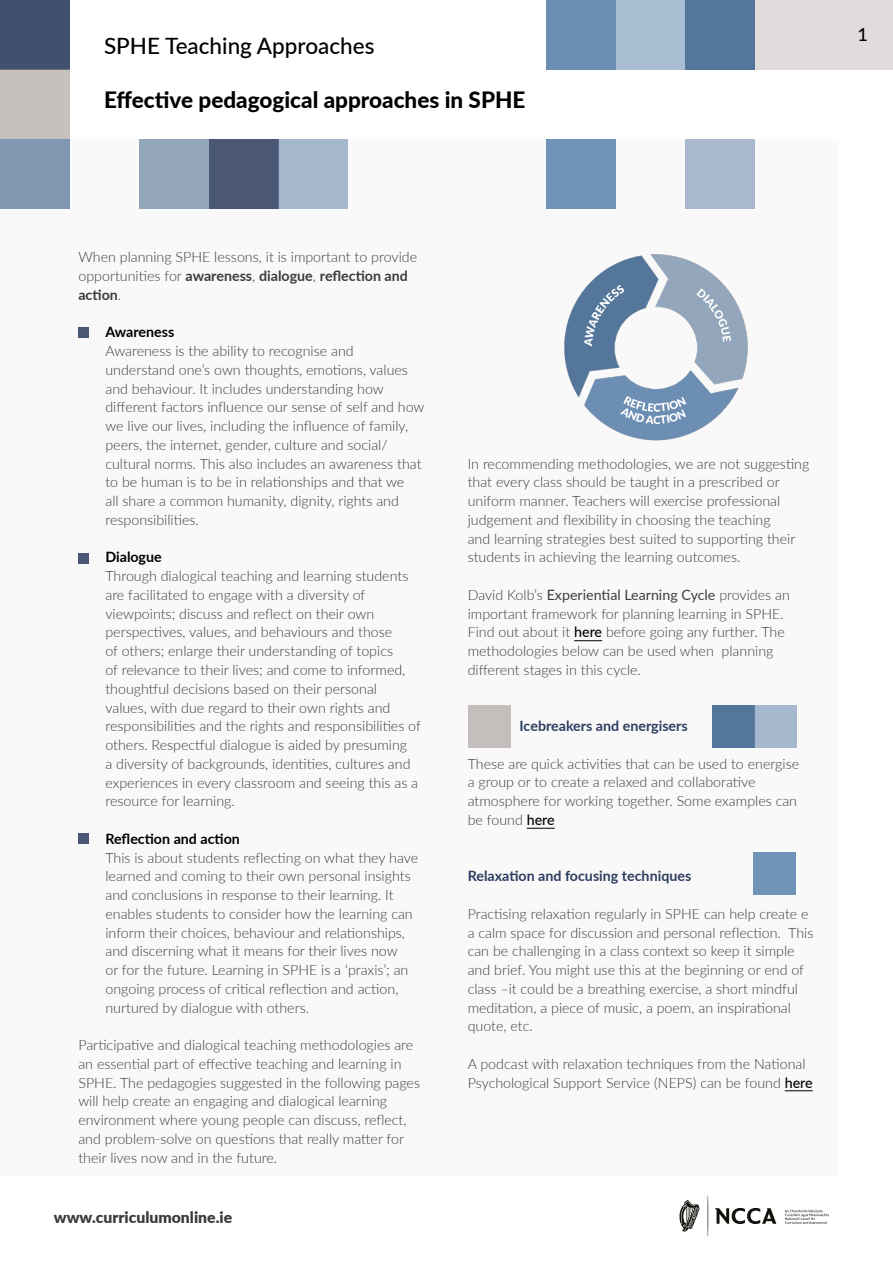
<style>
.page{position:relative;width:893px;height:1263px;background:#fff}
.page>*{position:absolute;margin:0;border:0;box-sizing:border-box;transform-origin:0 0}
.t1{font:800 22.5px "Lato";color:#000}
.t2{font:500 22.5px "Lato";color:#000}
.t3{font:500 18px "Lato";color:#000}
.t4{font:900 15.75px "Lato";color:#3c3c3b}
.t5{font:300 14.25px/18.8px "Lato";color:#3c3c3b}
.t6{font:700 14.25px "Lato";color:#2d3d60}
.t7{font:700 14.25px "Lato";color:#000}
.s1{font-weight:700}
.s2{font-weight:400}
.s3{font-weight:500;color:#000}
</style>
<div class="page">
<div style="left:0;top:139px;width:839px;height:1036px;background:#faf9f9"></div>
<svg style="left:574px;top:640px;width:28px;height:1px"></svg>
<svg style="left:527px;top:828px;width:28px;height:1px"></svg>
<svg style="left:785px;top:1090px;width:28px;height:1px"></svg>
<svg style="left:707px;top:1196px;width:1px;height:40px"></svg>
<svg style="left:679px;top:1200px;width:21px;height:31px"></svg>
<svg style="left:715px;top:1208px;width:61px;height:16px"></svg>
<svg style="left:785px;top:1209px;width:44px;height:15px"></svg>
<div style="left:546px;top:139px;width:70px;height:69px;background:#7093b8"></div>
<div style="left:0;top:0;width:70px;height:70px;background:#425070"></div>
<div style="left:755px;top:0;width:137px;height:70px;background:#dfdcdb"></div>
<div style="left:209px;top:139px;width:69px;height:70px;background:#4a5775"></div>
<div style="left:278px;top:139px;width:70px;height:69px;background:#a5b8cd"></div>
<div style="left:139px;top:139px;width:70px;height:70px;background:#93a6ba"></div>
<div style="left:616px;top:0;width:69px;height:70px;background:#aabed3"></div>
<div style="left:0;top:139px;width:70px;height:70px;background:#8197af"></div>
<div style="left:546px;top:0;width:70px;height:69px;background:#6a8db2"></div>
<div style="left:685px;top:0;width:70px;height:70px;background:#54769b"></div>
<div style="left:0;top:69px;width:70px;height:70px;background:#c6c1bf"></div>
<div style="left:685px;top:139px;width:70px;height:69px;background:#a9b9cc"></div>
<div style="left:712px;top:705px;width:43px;height:42px;background:#54769b"></div>
<div style="left:755px;top:705px;width:42px;height:42px;background:#a5b8cd"></div>
<div style="left:468px;top:705px;width:42px;height:42px;background:#c4bebc"></div>
<div style="left:78px;top:327px;width:11px;height:11px;background:#4b5977"></div>
<div style="left:78px;top:553px;width:11px;height:10px;background:#4b5977"></div>
<div style="left:78px;top:833px;width:11px;height:10px;background:#4b5977"></div>
<img style="left:564px;top:254px;width:184px;height:187px">
<div style="left:753px;top:853px;width:43px;height:42px;background:#7093b8"></div>
<h1 class="t2" style="left:104px;top:30px;width:272px">SPHE Teaching Approaches</h1>
<h1 class="t1" style="left:104px;top:83px;width:423px">Effective pedagogical approaches in SPHE</h1>
<p class="t3" style="left:857px;top:21px;width:12px">1</p>
<p class="t5" style="left:78px;top:247px;width:340px">When planning SPHE lessons, it is important to provide opportunities for <span class="s1">awareness</span>, <span class="s1">dialogue</span>, <span class="s1">reflection and action</span>.</p>
<p class="t7" style="left:78px;top:322px;width:97px">• Awareness</p>
<p class="t5" style="left:105px;top:341px;width:320px">Awareness is the ability to recognise and understand one’s own thoughts, emotions, values and behaviour. It includes understanding how different factors influence our sense of self and how we live our lives, including the influence of family, peers, the internet, gender, culture and social/ cultural norms. This also includes an awareness that to be human is to be in relationships and that we<br>all share a common humanity, dignity, rights and responsibilities.</p>
<p class="t7" style="left:78px;top:547px;width:85px">• Dialogue</p>
<p class="t5" style="left:105px;top:566px;width:317px">Through dialogical teaching and learning students are facilitated to engage with a diversity of viewpoints; discuss and reflect on their own perspectives, values, and behaviours and those<br>of others; enlarge their understanding of topics<br>of relevance to their lives; and come to informed, thoughtful decisions based on their personal values, with due regard to their own rights and responsibilities and the rights and responsibilities of others. Respectful dialogue is aided by presuming<br>a diversity of backgrounds, identities, cultures and experiences in every classroom and seeing this as a resource for learning.</p>
<p class="t7" style="left:78px;top:828px;width:163px">• Reflection and action</p>
<p class="t5" style="left:105px;top:847px;width:314px">This is about students reflecting on what they have learned and coming to their own personal insights and conclusions in response to their learning. It enables students to consider how the learning can inform their choices, behaviour and relationships, and discerning what it means for their lives now<br>or for the future. Learning in SPHE is a ‘praxis’; an ongoing process of critical reflection and action, nurtured by dialogue with others.</p>
<p class="t5" style="left:78px;top:1035px;width:343px">Participative and dialogical teaching methodologies are an essential part of effective teaching and learning in SPHE. The pedagogies suggested in the following pages will help create an engaging and dialogical learning environment where young people can discuss, reflect, and problem-solve on questions that really matter for their lives now and in the future.</p>
<p class="t4" style="left:54px;top:1206px;width:180px">www.curriculumonline.ie</p>
<p class="t5" style="left:468px;top:454px;width:343px">In recommending methodologies, we are not suggesting that every class should be taught in a prescribed or uniform manner. Teachers will exercise professional judgement and flexibility in choosing the teaching<br>and learning strategies best suited to supporting their students in achieving the learning outcomes.</p>
<p class="t5" style="left:468px;top:585px;width:324px">David Kolb’s <span class="s2">Experiential Learning Cycle</span> provides an important framework for planning learning in SPHE.<br>Find out about it <span class="s3">here</span> before going any further. The methodologies below can be used when planning different stages in this cycle.</p>
<p class="t6" style="left:520px;top:715px;width:170px">Icebreakers and energisers</p>
<p class="t5" style="left:468px;top:754px;width:333px">These are quick activities that can be used to energise a group or to create a relaxed and collaborative atmosphere for working together. Some examples can be found <span class="s3">here</span></p>
<p class="t6" style="left:468px;top:865px;width:225px">Relaxation and focusing techniques</p>
<p class="t5" style="left:468px;top:904px;width:347px">Practising relaxation regularly in SPHE can help create e a calm space for discussion and personal reflection. This can be challenging in a class context so keep it simple and brief. You might use this at the beginning or end of class –it could be a breathing exercise, a short mindful meditation, a piece of music, a poem, an inspirational quote, etc.</p>
<p class="t5" style="left:468px;top:1054px;width:347px">A podcast with relaxation techniques from the National<br>Psychological Support Service (NEPS) can be found <span class="s3">here</span></p>
</div>
